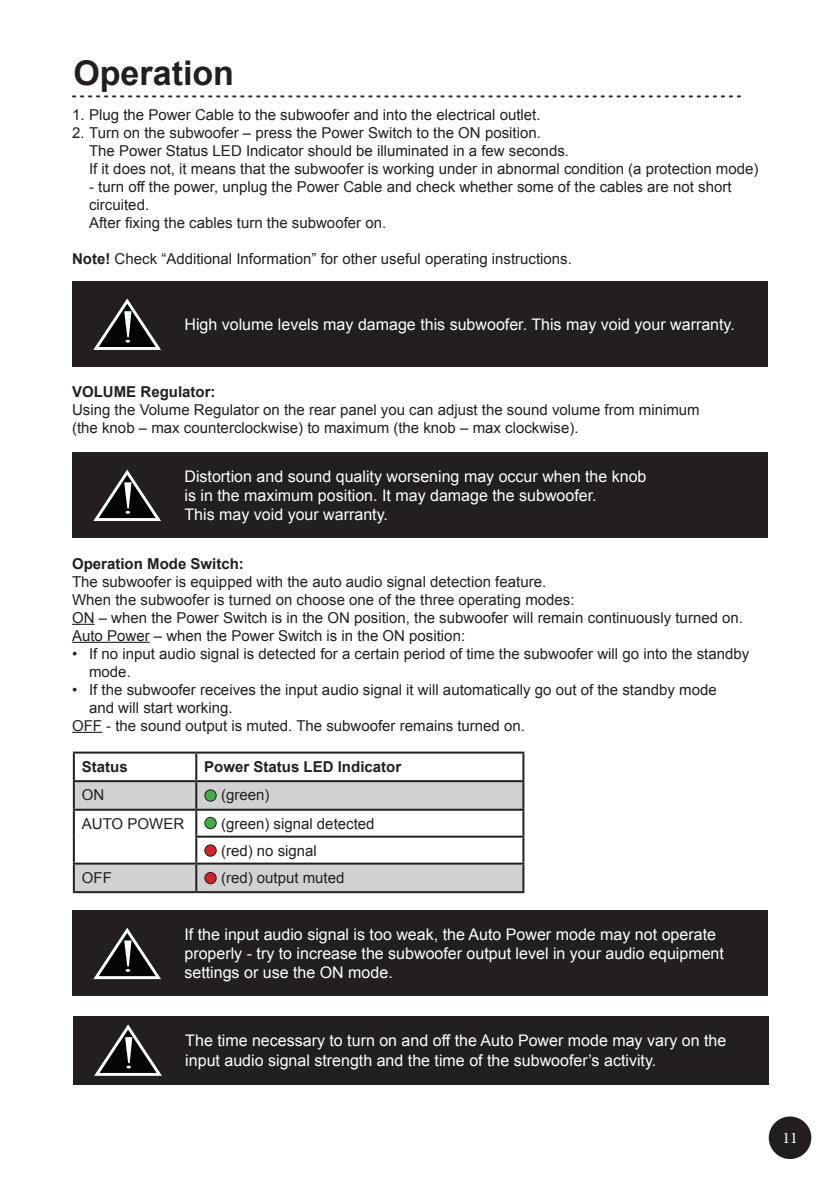
<style>
.page{position:relative;width:840px;height:1191px;background:#fff}
.page>*{position:absolute;margin:0;border:0;box-sizing:border-box;transform-origin:0 0}
.t1{font:700 34px "Arial";color:#231f20}
.t2{font:16px/19.2px "Arial";color:#fff}
.t3{font:16px "Minion Pro";color:#fff}
.t4{font:15px/18px "Arial";color:#231f20}
.t5{font:700 15px "Arial";color:#231f20}
.s1{font-weight:700}
</style>
<div class="page">
<svg style="left:72px;top:95px;width:668px;height:2px"></svg>
<div style="left:72px;top:281px;width:695px;height:86px;background:#231f20"></div>
<svg style="left:93px;top:298px;width:68px;height:52px"></svg>
<div style="left:72px;top:452px;width:695px;height:86px;background:#231f20"></div>
<svg style="left:93px;top:469px;width:68px;height:52px"></svg>
<svg style="left:72px;top:624px;width:22px;height:1px"></svg>
<hr style="left:72px;top:642px;width:78px;height:1px;background:#231f20">
<hr style="left:72px;top:732px;width:30px;height:1px;background:#231f20">
<div style="left:72px;top:910px;width:695px;height:86px;background:#231f20"></div>
<svg style="left:93px;top:928px;width:68px;height:52px"></svg>
<div style="left:73px;top:1016px;width:695px;height:68px;background:#231f20"></div>
<svg style="left:94px;top:1024px;width:68px;height:52px"></svg>
<div style="left:769px;top:1117px;width:40px;height:41px;background:#231f20;border-radius:50%"></div>
<div style="left:768px;top:1116px;width:42px;height:43px;border:2px solid #231f20;border-radius:50%"></div>
<svg style="left:75px;top:782px;width:447px;height:109px;fill:#d1d1d3"></svg>
<hr style="left:73px;top:751px;width:123px;height:2px;background:#231f20">
<hr style="left:73px;top:753px;width:2px;height:27px;background:#231f20">
<hr style="left:196px;top:751px;width:328px;height:2px;background:#231f20">
<hr style="left:195px;top:753px;width:2px;height:27px;background:#231f20">
<hr style="left:522px;top:753px;width:2px;height:27px;background:#231f20">
<hr style="left:73px;top:780px;width:123px;height:2px;background:#231f20">
<hr style="left:73px;top:782px;width:2px;height:26px;background:#231f20">
<hr style="left:196px;top:780px;width:328px;height:2px;background:#231f20">
<hr style="left:195px;top:782px;width:2px;height:26px;background:#231f20">
<hr style="left:522px;top:782px;width:2px;height:26px;background:#231f20">
<hr style="left:73px;top:808px;width:123px;height:2px;background:#231f20">
<hr style="left:73px;top:810px;width:2px;height:26px;background:#231f20">
<hr style="left:196px;top:808px;width:328px;height:2px;background:#231f20">
<hr style="left:195px;top:810px;width:2px;height:25px;background:#231f20">
<hr style="left:522px;top:810px;width:2px;height:25px;background:#231f20">
<hr style="left:73px;top:836px;width:2px;height:26px;background:#231f20">
<hr style="left:195px;top:835px;width:329px;height:2px;background:#231f20">
<hr style="left:195px;top:837px;width:2px;height:25px;background:#231f20">
<hr style="left:522px;top:837px;width:2px;height:25px;background:#231f20">
<hr style="left:73px;top:862px;width:123px;height:2px;background:#231f20">
<hr style="left:73px;top:864px;width:2px;height:27px;background:#231f20">
<hr style="left:196px;top:862px;width:328px;height:2px;background:#231f20">
<hr style="left:195px;top:864px;width:2px;height:27px;background:#231f20">
<hr style="left:522px;top:864px;width:2px;height:27px;background:#231f20">
<hr style="left:73px;top:891px;width:123px;height:2px;background:#231f20">
<hr style="left:196px;top:891px;width:328px;height:2px;background:#231f20">
<div style="left:205px;top:790px;width:11px;height:11px;background:#40ae49;border-radius:50%"></div>
<div style="left:204px;top:789px;width:12px;height:12px;border:1px solid #231f20;border-radius:50%"></div>
<div style="left:205px;top:845px;width:11px;height:11px;background:#d1232a;border-radius:50%"></div>
<div style="left:204px;top:844px;width:12px;height:12px;border:1px solid #231f20;border-radius:50%"></div>
<div style="left:205px;top:872px;width:11px;height:11px;background:#d1232a;border-radius:50%"></div>
<div style="left:204px;top:872px;width:12px;height:12px;border:1px solid #231f20;border-radius:50%"></div>
<div style="left:205px;top:817px;width:11px;height:11px;background:#40ae49;border-radius:50%"></div>
<div style="left:204px;top:817px;width:12px;height:12px;border:1px solid #231f20;border-radius:50%"></div>
<h1 class="t1" style="left:73px;top:50px;width:162px">Operation</h1>
<p class="t4" style="left:72px;top:105px;width:470px">1. Plug the Power Cable to the subwoofer and into the electrical outlet.</p>
<p class="t4" style="left:89px;top:123px;width:670px;text-indent:-17px">2. Turn on the subwoofer – press the Power Switch to the ON position.<br>The Power Status LED Indicator should be illuminated in a few seconds.<br>If it does not, it means that the subwoofer is working under in abnormal condition (a protection mode)</p>
<p class="t4" style="left:89px;top:177px;width:643px">- turn off the power, unplug the Power Cable and check whether some of the cables are not short circuited.<br>After fixing the cables turn the subwoofer on.</p>
<p class="t4" style="left:72px;top:249px;width:501px"><span class="s1">Note!</span> Check “Additional Information” for other useful operating instructions.</p>
<p class="t2" style="left:184px;top:315px;width:551px">High volume levels may damage this subwoofer. This may void your warranty.</p>
<p class="t5" style="left:72px;top:382px;width:145px">VOLUME Regulator:</p>
<p class="t4" style="left:72px;top:401px;width:628px">Using the Volume Regulator on the rear panel you can adjust the sound volume from minimum (the knob – max counterclockwise) to maximum (the knob – max clockwise).</p>
<p class="t2" style="left:184px;top:467px;width:463px">Distortion and sound quality worsening may occur when the knob is in the maximum position. It may damage the subwoofer.<br>This may void your warranty.</p>
<p class="t5" style="left:72px;top:553px;width:173px">Operation Mode Switch:</p>
<p class="t4" style="left:72px;top:572px;width:672px">The subwoofer is equipped with the auto audio signal detection feature.<br>When the subwoofer is turned on choose one of the three operating modes:<br>ON – when the Power Switch is in the ON position, the subwoofer will remain continuously turned on.<br>Auto Power – when the Power Switch is in the ON position:</p>
<p class="t4" style="left:89px;top:644px;width:661px;text-indent:-17px">• If no input audio signal is detected for a certain period of time the subwoofer will go into the standby mode.</p>
<p class="t4" style="left:72px;top:680px;width:645px">• If the subwoofer receives the input audio signal it will automatically go out of the standby mode</p>
<p class="t4" style="left:89px;top:698px;width:145px">and will start working.</p>
<p class="t4" style="left:72px;top:716px;width:454px">OFF - the sound output is muted. The subwoofer remains turned on.</p>
<p class="t5" style="left:82px;top:756px;width:47px">Status</p>
<p class="t5" style="left:204px;top:756px;width:198px">Power Status LED Indicator</p>
<p class="t4" style="left:82px;top:786px;width:24px">ON</p>
<p class="t4" style="left:221px;top:786px;width:50px">(green)</p>
<p class="t4" style="left:82px;top:814px;width:104px">AUTO POWER</p>
<p class="t4" style="left:221px;top:810px;width:155px;line-height:27px">(green) signal detected (red) no signal</p>
<p class="t4" style="left:82px;top:868px;width:31px">OFF</p>
<p class="t4" style="left:221px;top:868px;width:125px">(red) output muted</p>
<p class="t2" style="left:184px;top:925px;width:540px">If the input audio signal is too weak, the Auto Power mode may not operate properly - try to increase the subwoofer output level in your audio equipment settings or use the ON mode.</p>
<p class="t2" style="left:185px;top:1031px;width:542px">The time necessary to turn on and off the Auto Power mode may vary on the input audio signal strength and the time of the subwoofer’s activity.</p>
<p class="t3" style="left:781px;top:1126px;width:17px">11</p>
</div>
